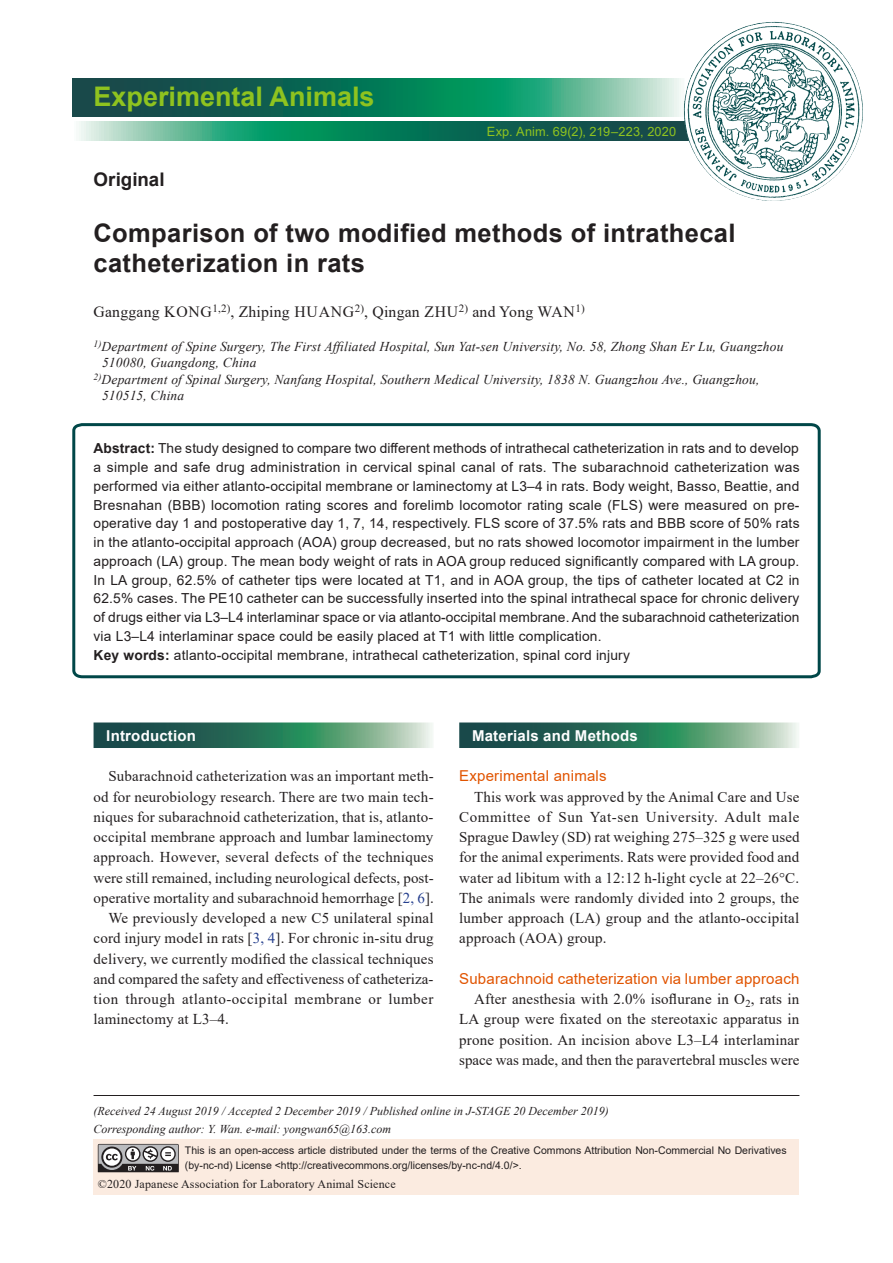
<style>
.page{position:relative;width:893px;height:1263px;background:#fff}
.page>*{position:absolute;margin:0;border:0;box-sizing:border-box;transform-origin:0 0}
.t1{font:700 27px "Arial";color:#8fc31f}
.t2{font:700 25.5px/30px "Arial";letter-spacing:.015em;color:#231f20}
.t3{font:700 18.75px "Arial";color:#231f20}
.t4{font:15.75px "Times New Roman";letter-spacing:.015em;color:#231f20}
.t5{font:15px/20.2px "Times New Roman";letter-spacing:.01em;color:#231f20;text-align:justify}
.t6{font:15px "Arial";letter-spacing:.015em;color:#e15400}
.t7{font:15px "Times New Roman";letter-spacing:.035em;color:#231f20}
.t8{font:700 15px "Arial";letter-spacing:.015em;color:#fff}
.t9{font:13.8px/18.8px "Arial";letter-spacing:.015em;color:#231f20}
.t10{font:italic 13.5px "Times New Roman";letter-spacing:.01em;color:#231f20}
.t11{font:12.75px "Arial";letter-spacing:.01em;color:#8fc31f}
.t12{font:italic 12px/18px "Times New Roman";color:#231f20}
.t13{font:12px "Times New Roman";letter-spacing:.01em;color:#231f20}
.t14{font:10.5px/15px "Arial";color:#231f20}
.s1{font-weight:700}
.s2{color:#253f8e}
</style>
<div class="page">
<svg style="left:79px;top:121px;width:623px;height:19px;background:#2e876e"></svg>
<div style="left:94px;top:1140px;width:705px;height:55px;background:#fbebe0"></div>
<svg style="left:72px;top:79px;width:613px;height:38px;background:#2a836b"></svg>
<img style="left:719px;top:22px;width:55px;height:19px">
<svg style="left:98px;top:1144px;width:81px;height:28px;background:#888687"></svg>
<svg style="left:94px;top:722px;width:339px;height:26px;background:#4a846e"></svg>
<svg style="left:459px;top:722px;width:340px;height:26px;background:#4a846e"></svg>
<hr style="left:94px;top:1095px;width:705px;height:1px;background:#231f20">
<svg style="left:72px;top:423px;width:749px;height:256px"></svg>
<h1 class="t1" style="left:94px;top:78px;width:283px">Experimental Animals</h1>
<p class="t11" style="left:487px;top:123px;width:191px">Exp. Anim. 69(2), 219–223, 2020</p>
<h3 class="t3" style="left:94px;top:166px;width:73px">Original</h3>
<h2 class="t2" style="left:94px;top:218px;width:643px">Comparison of two modified methods of intrathecal catheterization in rats</h2>
<p class="t4" style="left:94px;top:301px;width:493px">Ganggang Kong <sup>1,2)</sup>, Zhiping Huang<sup>2)</sup>, Qingan Zhu<sup>2)</sup> and Yong Wan<sup>1)</sup></p>
<p class="t10" style="left:94px;top:337px;width:691px"><sup>1)</sup>Department of Spine Surgery, The First Affiliated Hospital, Sun Yat-sen University, No. 58, Zhong Shan Er Lu, Guangzhou</p>
<p class="t10" style="left:102px;top:354px;width:156px">510080, Guangdong, China</p>
<p class="t10" style="left:94px;top:370px;width:667px"><sup>2)</sup>Department of Spinal Surgery, Nanfang Hospital, Southern Medical University, 1838 N. Guangzhou Ave., Guangzhou,</p>
<p class="t10" style="left:102px;top:387px;width:84px">510515, China</p>
<p class="t9" style="left:94px;top:439px;width:707px"><span class="s1">Abstract:</span> The study designed to compare two different methods of intrathecal catheterization in rats and to develop a simple and safe drug administration in cervical spinal canal of rats. The subarachnoid catheterization was performed via either atlanto-occipital membrane or laminectomy at L3–4 in rats. Body weight, Basso, Beattie, and Bresnahan (BBB) locomotion rating scores and forelimb locomotor rating scale (FLS) were measured on pre&shy;operative day 1 and postoperative day 1, 7, 14, respectively. FLS score of 37.5% rats and BBB score of 50% rats in the atlanto-occipital approach (AOA) group decreased, but no rats showed locomotor impairment in the lumber approach (LA) group. The mean body weight of rats in AOA group reduced significantly compared with LA group.<br>In LA group, 62.5% of catheter tips were located at T1, and in AOA group, the tips of catheter located at C2 in 62.5% cases. The PE10 catheter can be successfully inserted into the spinal intrathecal space for chronic delivery of drugs either via L3–L4 interlaminar space or via atlanto-occipital membrane. And the subarachnoid catheterization via L3–L4 interlaminar space could be easily placed at T1 with little complication.<br><span class="s1">Key words:</span> atlanto-occipital membrane, intrathecal catheterization, spinal cord injury</p>
<p class="t8" style="left:106px;top:725px;width:91px">Introduction</p>
<p class="t5" style="left:108px;top:766px;width:327px">Subarachnoid catheterization was an important meth-</p>
<p class="t5" style="left:94px;top:786px;width:342px">od for neurobiology research. There are two main tech-</p>
<p class="t5" style="left:94px;top:806px;width:341px">niques for subarachnoid catheterization, that is, atlanto-</p>
<p class="t5" style="left:94px;top:826px;width:341px">occipital membrane approach and lumbar laminectomy</p>
<p class="t5" style="left:94px;top:847px;width:342px">approach. However, several defects of the techniques</p>
<p class="t5" style="left:94px;top:867px;width:342px">were still remained, including neurological defects, post-</p>
<p class="t5" style="left:94px;top:887px;width:342px">operative mortality and subarachnoid hemorrhage [<span class="s2">2, 6</span>].</p>
<p class="t5" style="left:108px;top:907px;width:327px">We previously developed a new C5 unilateral spinal</p>
<p class="t5" style="left:94px;top:928px;width:342px">cord injury model in rats [<span class="s2">3, 4</span>]. For chronic in-situ drug</p>
<p class="t5" style="left:94px;top:948px;width:341px">delivery, we currently modified the classical techniques</p>
<p class="t5" style="left:94px;top:968px;width:341px">and compared the safety and effectiveness of catheteriza-</p>
<p class="t7" style="left:94px;top:988px;width:341px">tion through atlanto-occipital membrane or lumber</p>
<p class="t5" style="left:94px;top:1009px;width:137px">laminectomy at L3–4.</p>
<p class="t8" style="left:472px;top:725px;width:167px">Materials and Methods</p>
<p class="t6" style="left:459px;top:766px;width:149px">Experimental animals</p>
<p class="t5" style="left:459px;top:786px;width:342px;text-indent:15px">This work was approved by the Animal Care and Use Committee of Sun Yat-sen University. Adult male Sprague Dawley (SD) rat weighing 275–325 g were used for the animal experiments. Rats were provided food and water ad libitum with a 12:12 h‐light cycle at 22–26°C.<br>The animals were randomly divided into 2 groups, the lumber approach (LA) group and the atlanto-occipital approach (AOA</p>
<p class="t5" style="left:558px;top:928px;width:50px">) group.</p>
<p class="t6" style="left:459px;top:968px;width:342px">Subarachnoid catheterization via lumber approach</p>
<p class="t5" style="left:459px;top:988px;width:342px;text-indent:15px">After anesthesia with 2.0% isoflurane in O<sub>2</sub>, rats in LA group were fixated on the stereotaxic apparatus in prone position. An incision above L3–L4 interlaminar space was made, and then the paravertebral muscles were</p>
<p class="t12" style="left:94px;top:1102px;width:517px">(Received 24 August 2019 / Accepted 2 December 2019 / Published online in J-STAGE 20 December 2019)<br>Corresponding author: Y. Wan. e-mail: yongwan65@163.com</p>
<p class="t14" style="left:185px;top:1143px;width:603px">This is an open-access article distributed under the terms of the Creative Commons Attribution Non-Commercial No Derivatives (by-nc-nd) License &lt;http://creativecommons.org/licenses/by-nc-nd/4.0/&gt;.</p>
<p class="t13" style="left:98px;top:1175px;width:299px">©2020 Japanese Association for Laboratory Animal Science</p>
</div>
